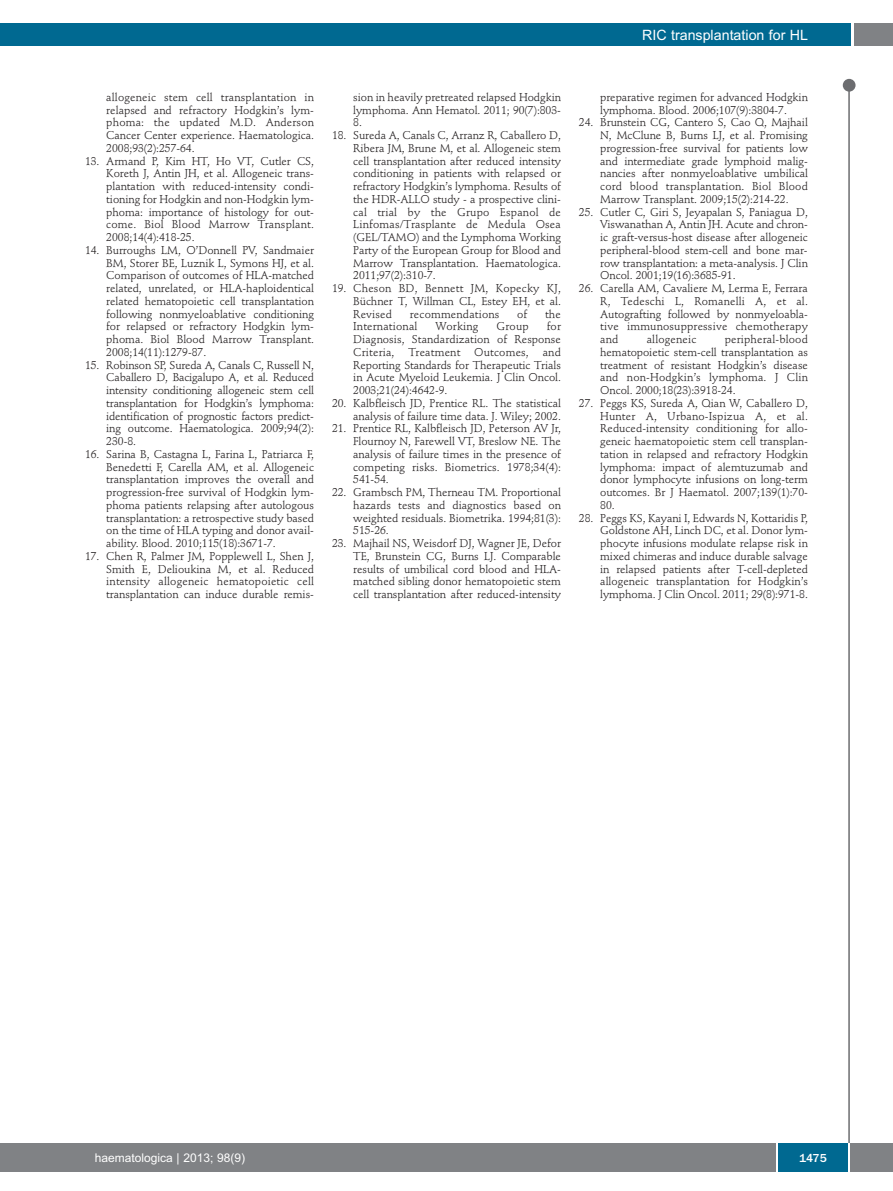
<style>
.page{position:relative;width:893px;height:1191px;background:#fff}
.page>*{position:absolute;margin:0;border:0;box-sizing:border-box;transform-origin:0 0}
.t1{font:14.25px "Arial";color:#fff}
.t2{font:12px "Arial";color:#fff}
.t3{font:500 12px "Franklin Gothic";color:#fff}
.t4{font:11.25px/12.8px "Stempel Schneidler";letter-spacing:-.005em;color:#231f20;text-align:justify}
.t5{font:11.25px "Stempel Schneidler";letter-spacing:.015em;color:#231f20}
</style>
<div class="page">
<div style="left:843px;top:79px;width:12px;height:13px;background:#6c6d70;border-radius:50%"></div>
<hr style="left:848px;top:81px;width:2px;height:1062px;background:#6c6d70">
<div style="left:854px;top:23px;width:39px;height:22px;background:#808285"></div>
<div style="left:1px;top:23px;width:849px;height:22px;background:#006991"></div>
<div style="left:0;top:1143px;width:893px;height:28px;background:#808285"></div>
<div style="left:778px;top:1143px;width:70px;height:28px;background:#006991"></div>
<hr style="left:776px;top:1143px;width:2px;height:28px;background:#fff">
<hr style="left:848px;top:1143px;width:2px;height:28px;background:#fff">
<hr style="left:0;top:23px;width:2px;height:22px;background:#006991">
<p class="t1" style="left:642px;top:27px;width:167px">RIC transplantation for HL</p>
<p class="t4" style="left:106px;top:92px;width:209px">allogeneic stem cell transplantation in relapsed and refractory Hodgkin’s lym&shy;phoma: the updated M.D. Anderson Cancer Center experience. Haematologica.<br>2008;93(2):257-64.</p>
<p class="t4" style="left:106px;top:155px;width:209px;text-indent:-21px">13. Armand P, Kim HT, Ho VT, Cutler CS, Koreth J, Antin JH, et al. Allogeneic trans&shy;plantation with reduced-intensity condi&shy;tioning for Hodgkin and non-Hodgkin lym&shy;phoma: importance of histology for out&shy;come. Biol Blood Marrow Transplant.<br>2008;14(4):418-25.</p>
<p class="t4" style="left:106px;top:245px;width:209px;text-indent:-21px">14. Burroughs LM, O’Donnell PV, Sandmaier BM, Storer BE, Luznik L, Symons HJ, et al.<br>Comparison of outcomes of HLA-matched related, unrelated, or HLA-haploidentical related hematopoietic cell transplantation following nonmyeloablative conditioning for relapsed or refractory Hodgkin lym&shy;phoma. Biol Blood Marrow Transplant.<br>2008;14(11):1279-87.</p>
<p class="t4" style="left:106px;top:359px;width:209px;text-indent:-21px">15. Robinson SP, Sureda A, Canals C, Russell N, Caballero D, Bacigalupo A, et al. Reduced intensity conditioning allogeneic stem cell transplantation for Hodgkin’s lymphoma: identification of prognostic factors predict&shy;ing outcome. Haematologica. 2009;94(2):<br>230-8.</p>
<p class="t4" style="left:106px;top:449px;width:209px;text-indent:-21px">16. Sarina B, Castagna L, Farina L, Patriarca F, Benedetti F, Carella AM, et al. Allogeneic transplantation improves the overall and progression-free survival of Hodgkin lym&shy;phoma patients relapsing after autologous transplantation: a retrospective study based on the time of HLA typing and donor avail&shy;ability. Blood. 2010;115(18):3671-7.</p>
<p class="t4" style="left:106px;top:551px;width:209px;text-indent:-21px">17. Chen R, Palmer JM, Popplewell L, Shen J, Smith E, Delioukina M, et al. Reduced intensity allogeneic hematopoietic cell transplantation can induce durable remis-</p>
<p class="t4" style="left:353px;top:92px;width:209px">sion in heavily pretreated relapsed Hodgkin lymphoma. Ann Hematol. 2011; 90(7):803- 8.</p>
<p class="t4" style="left:353px;top:130px;width:209px;text-indent:-21px">18. Sureda A, Canals C, Arranz R, Caballero D, Ribera JM, Brune M, et al. Allogeneic stem cell transplantation after reduced intensity conditioning in patients with relapsed or refractory Hodgkin’s lymphoma. Results of the HDR-ALLO study - a prospective clini&shy;cal trial by the Grupo Espanol de Linfomas/Trasplante de Medula Osea (GEL/TAMO) and the Lymphoma Working Party of the European Group for Blood and Marrow Transplantation. Haematologica.<br>2011;97(2):310-7.</p>
<p class="t4" style="left:353px;top:283px;width:209px;text-indent:-21px">19. Cheson BD, Bennett JM, Kopecky KJ, Büchner T, Willman CL, Estey EH, et al.<br>Revised</p>
<p class="t5" style="left:410px;top:309px;width:91px">recommendations</p>
<p class="t4" style="left:517px;top:308px;width:12px">of</p>
<p class="t4" style="left:545px;top:308px;width:17px">the</p>
<p class="t5" style="left:353px;top:322px;width:66px">International</p>
<p class="t5" style="left:435px;top:322px;width:45px">Working</p>
<p class="t4" style="left:497px;top:321px;width:34px">Group</p>
<p class="t4" style="left:353px;top:321px;width:209px;text-indent:193px">for Diagnosis, Standardization of Response Criteria, Treatment Outcomes, and Reporting Standards for Therapeutic Trials in Acute Myeloid Leukemia. J Clin Oncol.<br>2003;21(24):4642-9.</p>
<p class="t4" style="left:332px;top:398px;width:230px;text-align:right">20. Kalbfleisch JD, Prentice RL. The statistical analysis of failure time data. J. Wiley; 2002.</p>
<p class="t4" style="left:353px;top:423px;width:209px;text-indent:-21px">21. Prentice RL, Kalbfleisch JD, Peterson AV Jr, Flournoy N, Farewell VT, Breslow NE. The analysis of failure times in the presence of competing risks. Biometrics. 1978;34(4):<br>541-54.</p>
<p class="t4" style="left:353px;top:487px;width:209px;text-indent:-21px">22. Grambsch PM, Therneau TM. Proportional hazards tests and diagnostics based on weighted residuals. Biometrika. 1994;81(3):<br>515-26.</p>
<p class="t4" style="left:353px;top:538px;width:209px;text-indent:-21px">23. Majhail NS, Weisdorf DJ, Wagner JE, Defor TE, Brunstein CG, Burns LJ. Comparable results of umbilical cord blood and HLA&shy;matched sibling donor hematopoietic stem cell transplantation after reduced-intensity</p>
<p class="t4" style="left:600px;top:92px;width:209px">preparative regimen for advanced Hodgkin lymphoma. Blood. 2006;107(9):3804-7.</p>
<p class="t4" style="left:600px;top:117px;width:209px;text-indent:-21px">24. Brunstein CG, Cantero S, Cao Q, Majhail N, McClune B, Burns LJ, et al. Promising progression-free survival for patients low and intermediate grade lymphoid malig&shy;nancies after nonmyeloablative umbilical cord blood transplantation. Biol Blood Marrow Transplant. 2009;15(2):214-22.</p>
<p class="t4" style="left:600px;top:206px;width:209px;text-indent:-21px">25. Cutler C, Giri S, Jeyapalan S, Paniagua D, Viswanathan A, Antin JH. Acute and chron&shy;ic graft-versus-host disease after allogeneic peripheral-blood stem-cell and bone mar&shy;row transplantation: a meta-analysis. J Clin Oncol. 2001;19(16):3685-91.</p>
<p class="t4" style="left:600px;top:283px;width:209px;text-indent:-21px">26. Carella AM, Cavaliere M, Lerma E, Ferrara R, Tedeschi L, Romanelli A, et al.<br>Autografting followed by nonmyeloabla&shy;tive immunosuppressive chemotherapy and</p>
<p class="t4" style="left:600px;top:334px;width:209px;text-indent:124px">peripheral-blood hematopoietic stem-cell transplantation as treatment of resistant Hodgkin’s disease and non-Hodgkin’s lymphoma. J Clin Oncol. 2000;18(23):3918-24.</p>
<p class="t4" style="left:600px;top:398px;width:209px;text-indent:-21px">27. Peggs KS, Sureda A, Qian W, Caballero D, Hunter A, Urbano-Ispizua A, et al.<br>Reduced-intensity conditioning for allo&shy;geneic haematopoietic stem cell transplan&shy;tation in relapsed and refractory Hodgkin lymphoma: impact of alemtuzumab and donor lymphocyte infusions on long-term outcomes. Br J Haematol. 2007;139(1):70- 80.</p>
<p class="t4" style="left:600px;top:512px;width:209px;text-indent:-21px">28. Peggs KS, Kayani I, Edwards N, Kottaridis P, Goldstone AH, Linch DC, et al. Donor lym&shy;phocyte infusions modulate relapse risk in mixed chimeras and induce durable salvage in relapsed patients after T-cell-depleted allogeneic transplantation for Hodgkin’s lymphoma. J Clin Oncol. 2011; 29(8):971-8.</p>
<p class="t5" style="left:647px;top:334px;width:51px">allogeneic</p>
<p class="t2" style="left:95px;top:1150px;width:152px">haematologica | 2013; 98(9)</p>
<p class="t3" style="left:799px;top:1150px;width:29px">1475</p>
</div>
